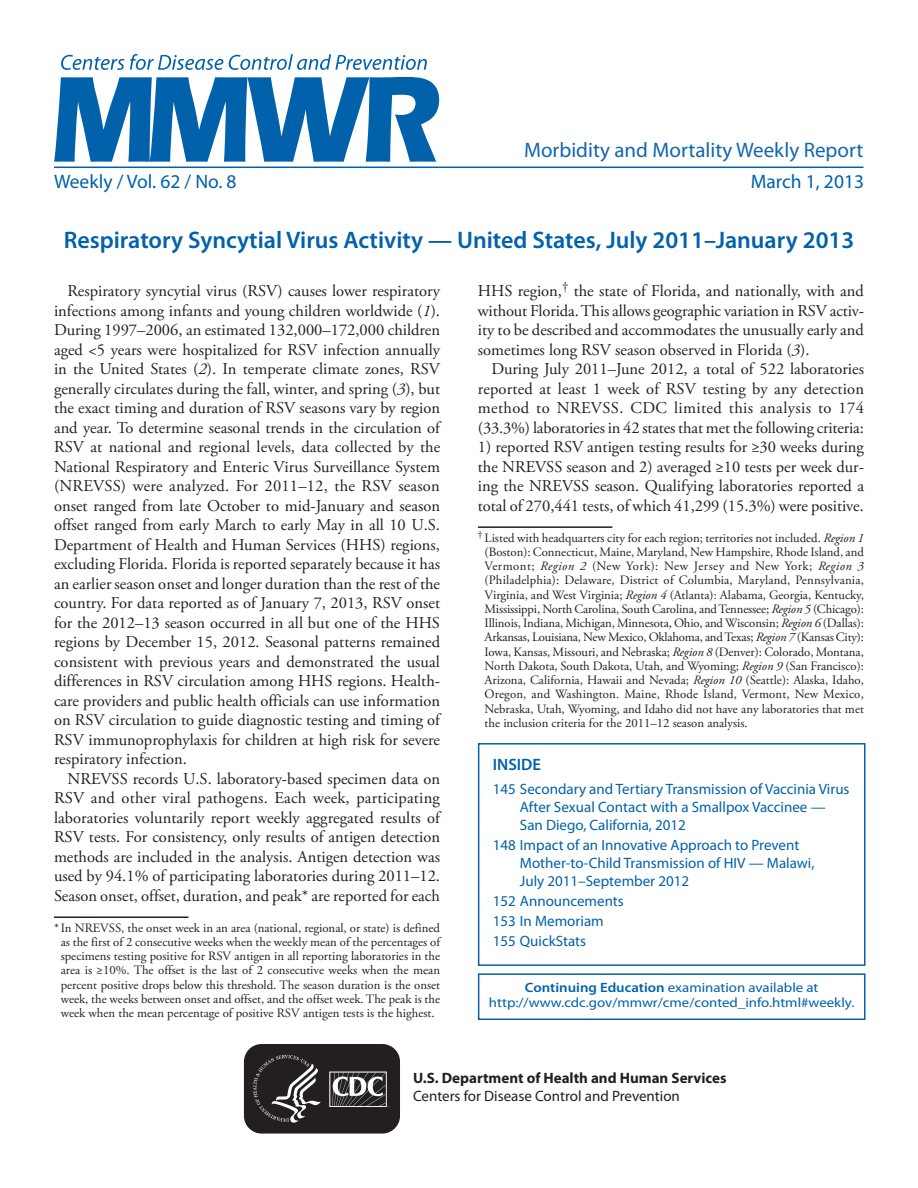
<style>
.page{position:relative;width:918px;height:1188px;background:#fff}
.page>*{position:absolute;margin:0;border:0;box-sizing:border-box;transform-origin:0 0}
.headline{font:600 24px "Myriad Pro";color:#0161ab}
.t1{font:21px "Myriad Pro";color:#1167af}
.t2{font:19.5px "Myriad Pro";color:#0161ab}
.body_copy{font:16.5px/19.5px "Adobe Garamond Pro";color:#231f20;text-align:justify}
.inside{font:600 16.5px "Myriad Pro";color:#0161ab}
.toc_headline_to_99{font:15px/18px "Myriad Pro";color:#0161ab}
.t3{font:700 15px "Myriad Pro";color:#231f20}
.t4{font:15px "Myriad Pro";color:#231f20}
.ce_callout_box{font:13.5px/15px "Myriad Pro";color:#0161ab;text-align:center;scale:1.1 1}
.footnote_w_rule_text{font:12.75px/14.2px "Adobe Garamond Pro";color:#231f20;text-align:center}
.s1{font-style:italic}
.s2{font-weight:600}
</style>
<div class="page">
<svg style="left:243px;top:1045px;width:157px;height:89px;background:#403c3d"></svg>
<hr style="left:54px;top:167px;width:810px;height:1px;background:#0161ab">
<svg style="left:54px;top:77px;width:385px;height:85px"></svg>
<svg style="left:61px;top:54px;width:366px;height:16px"></svg>
<div style="left:478px;top:743px;width:388px;height:223px;border:2px solid #0161ab"></div>
<div style="left:478px;top:973px;width:388px;height:47px;border:2px solid #0161ab"></div>
<hr style="left:54px;top:916px;width:134px;height:2px;background:#231f20">
<hr style="left:478px;top:526px;width:134px;height:2px;background:#231f20">
<p class="t1" style="left:524px;top:137px;width:341px">Morbidity and Mortality Weekly Report</p>
<p class="t2" style="left:54px;top:169px;width:184px">Weekly / Vol. 62 / No. 8</p>
<p class="t2" style="left:751px;top:169px;width:115px">March 1, 2013</p>
<p class="headline" style="left:64px;top:224px;width:792px">Respiratory Syncytial Virus Activity — United States, July 2011–January 2013</p>
<p class="body_copy" style="left:54px;top:282px;width:388px;text-indent:13px">Respiratory syncytial virus (RSV) causes lower respiratory infections among infants and young children worldwide (<span class="s1">1</span>).<br>During 1997–2006, an estimated 132,000–172,000 children aged &lt;5 years were hospitalized for RSV infection annually in the United States (<span class="s1">2</span>). In temperate climate zones, RSV generally circulates during the fall, winter, and spring (<span class="s1">3</span>), but the exact timing and duration of RSV seasons vary by region and year. To determine seasonal trends in the circulation of RSV at national and regional levels, data collected by the National Respiratory and Enteric Virus Surveillance System (NREVSS) were analyzed. For 2011–12, the RSV season onset ranged from late October to mid-January and season offset ranged from early March to early May in all 10 U.S.<br>Department of Health and Human Services (HHS) regions, excluding Florida. Florida is reported separately because it has an earlier season onset and longer duration than the rest of the country. For data reported as of January 7, 2013, RSV onset for the 2012–13 season occurred in all but one of the HHS regions by December 15, 2012. Seasonal patterns remained consistent with previous years and demonstrated the usual differences in RSV circulation among HHS regions. Health&shy;care providers and public health officials can use information on RSV circulation to guide diagnostic testing and timing of RSV immunoprophylaxis for children at high risk for severe respiratory infection.</p>
<p class="body_copy" style="left:54px;top:769px;width:388px;text-indent:13px">NREVSS records U.S. laboratory-based specimen data on RSV and other viral pathogens. Each week, participating laboratories voluntarily report weekly aggregated results of RSV tests. For consistency, only results of antigen detection methods are included in the analysis. Antigen detection was used by 94.1% of participating laboratories during 2011–12.<br>Season onset, offset, duration, and peak* are reported for each</p>
<p class="footnote_w_rule_text" style="left:54px;top:921px;width:388px">*In NREVSS, the onset week in an area (national, regional, or state) is defined as the first of 2 consecutive weeks when the weekly mean of the percentages of specimens testing positive for RSV antigen in all reporting laboratories in the area is ≥10%. The offset is the last of 2 consecutive weeks when the mean percent positive drops below this threshold. The season duration is the onset week, the weeks between onset and offset, and the offset week. The peak is the week when the mean percentage of positive RSV antigen tests is the highest.</p>
<p class="body_copy" style="left:478px;top:282px;width:388px">HHS region,<sup>†</sup> the state of Florida, and nationally, with and without Florida. This allows geographic variation in RSV activ&shy;ity to be described and accommodates the unusually early and sometimes long RSV season observed in Florida (<span class="s1">3</span>).</p>
<p class="body_copy" style="left:478px;top:360px;width:388px;text-indent:13px">During July 2011–June 2012, a total of 522 laboratories reported at least 1 week of RSV testing by any detection method to NREVSS. CDC limited this analysis to 174 (33.3%) laboratories in 42 states that met the following criteria:</p>
<p class="body_copy" style="left:478px;top:438px;width:388px">1) reported RSV antigen testing results for ≥30 weeks during the NREVSS season and 2) averaged ≥10 tests per week dur&shy;ing the NREVSS season. Qualifying laboratories reported a total of 270,441 tests, of which 41,299 (15.3%) were positive.</p>
<p class="footnote_w_rule_text" style="left:485px;top:531px;width:381px;text-align:justify;text-indent:-7px"><sup>†</sup> Listed with headquarters city for each region; territories not included. <span class="s1">Region 1 </span>(Boston): Connecticut, Maine, Maryland, New Hampshire, Rhode Island, and Vermont; <span class="s1">Region 2</span> (New York): New Jersey and New York; <span class="s1">Region 3 </span>(Philadelphia): Delaware, District of Columbia, Maryland, Pennsylvania, Virginia, and West Virginia; <span class="s1">Region 4</span> (Atlanta): Alabama, Georgia, Kentucky, Mississippi, North Carolina, South Carolina, and Tennessee; <span class="s1">Region 5</span> (Chicago):<br>Illinois, Indiana, Michigan, Minnesota, Ohio, and Wisconsin; <span class="s1">Region 6</span> (Dallas):<br>Arkansas, Louisiana, New Mexico, Oklahoma, and Texas; <span class="s1">Region 7</span> (Kansas City):<br>Iowa, Kansas, Missouri, and Nebraska; <span class="s1">Region 8</span> (Denver): Colorado, Montana, North Dakota, South Dakota, Utah, and Wyoming; <span class="s1">Region 9</span> (San Francisco):<br>Arizona, California, Hawaii and Nevada; <span class="s1">Region 10</span> (Seattle): Alaska, Idaho, Oregon, and Washington. Maine, Rhode Island, Vermont, New Mexico, Nebraska, Utah, Wyoming, and Idaho did not have any laboratories that met the inclusion criteria for the 2011–12 season analysis.</p>
<p class="inside" style="left:493px;top:754px;width:50px">INSIDE</p>
<p class="toc_headline_to_99" style="left:520px;top:780px;width:331px;text-indent:-27px">145 Secondary and Tertiary Transmission of Vaccinia Virus<br>After Sexual Contact with a Smallpox Vaccinee —<br>San Diego, California, 2012</p>
<p class="toc_headline_to_99" style="left:520px;top:836px;width:296px;text-indent:-27px">148 Impact of an Innovative Approach to Prevent<br>Mother-to-Child Transmission of HIV — Malawi,<br>July 2011–September 2012</p>
<p class="toc_headline_to_99" style="left:493px;top:892px;width:132px">152 Announcements</p>
<p class="toc_headline_to_99" style="left:493px;top:912px;width:112px">153 In Memoriam</p>
<p class="toc_headline_to_99" style="left:493px;top:932px;width:95px">155 QuickStats</p>
<p class="ce_callout_box" style="left:489px;top:980px;width:334px"><span class="s2">Continuing Education</span> examination available at http://www.cdc.gov/mmwr/cme/conted_info.html#weekly.</p>
<p class="t3" style="left:413px;top:1068px;width:315px">U.S. Department of Health and Human Services</p>
<p class="t4" style="left:413px;top:1087px;width:268px">Centers for Disease Control and Prevention</p>
</div>
